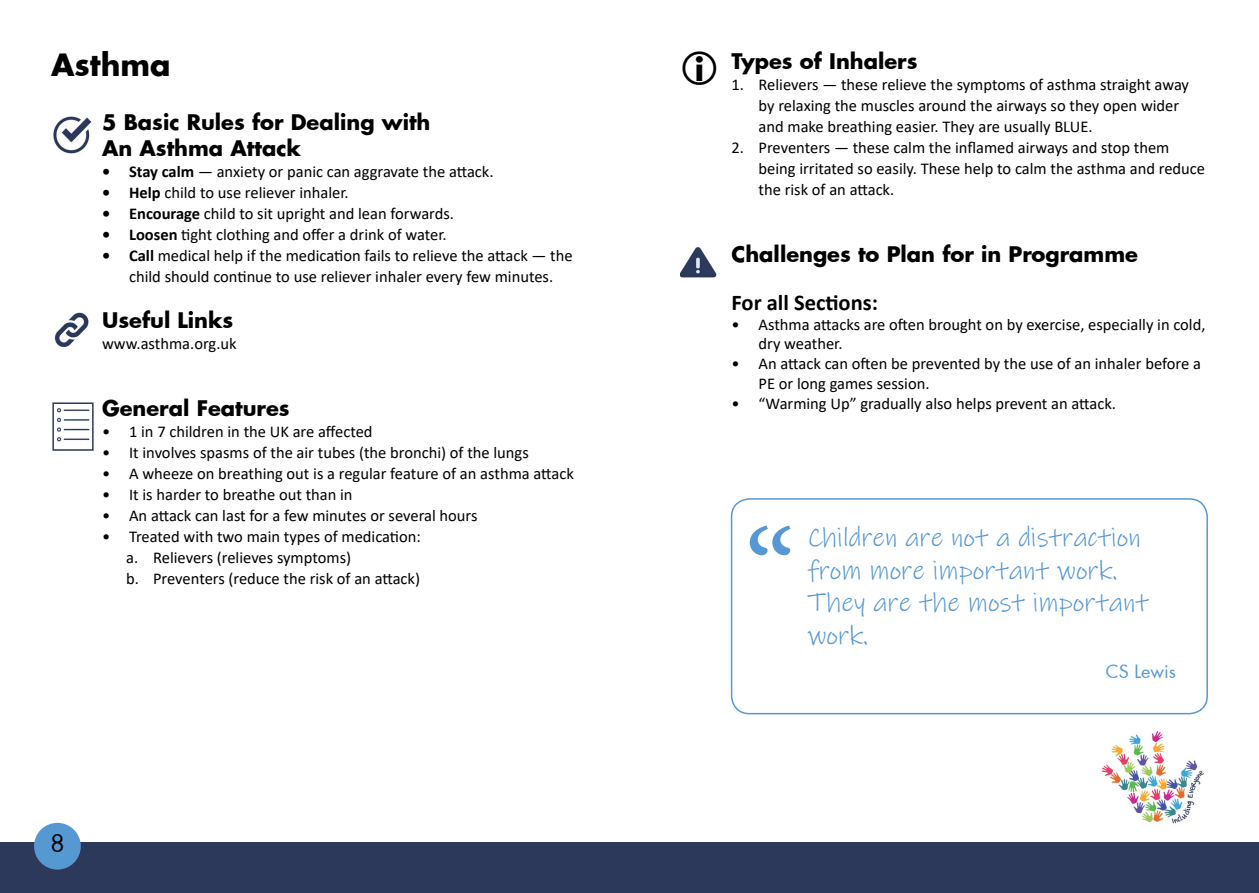
<style>
.page{position:relative;width:1259px;height:893px;background:#fff}
.page>*{position:absolute;margin:0;border:0;box-sizing:border-box;transform-origin:0 0}
.t1{font:129px "Minion Pro";color:#5698d2}
.t2{font:700 30px "Futura";color:#000}
.t3{font:27px/32.4px "Ink Free";color:#5698d2}
.t4{font:24px "Futura";color:#000}
.t5{font:700 22.5px "Calibri";color:#000}
.t6{font:700 21px/25.2px "Futura";color:#000}
.t7{font:18px "Futura";color:#5698d2}
.t8{font:16.5px/21px "Calibri";color:#000}
.s1{font-weight:700}
</style>
<div class="page">
<div style="left:0;top:842px;width:1259px;height:51px;background:#2d395a"></div>
<div style="left:34px;top:823px;width:47px;height:47px;background:#5698d2;border-radius:50%"></div>
<img style="left:1101px;top:731px;width:103px;height:93px">
<img style="left:54px;top:312px;width:35px;height:36px">
<img style="left:56px;top:408px;width:34px;height:34px">
<div style="left:52px;top:402px;width:42px;height:49px;border:2px solid #2d395a"></div>
<img style="left:53px;top:116px;width:39px;height:38px">
<img style="left:680px;top:247px;width:37px;height:31px">
<div style="left:731px;top:498px;width:477px;height:216px;border:2px solid #5698d2;border-radius:18px"></div>
<h2 class="t2" style="left:51px;top:44px;width:121px">Asthma</h2>
<p class="t6" style="left:102px;top:109px;width:330px">5 Basic Rules for Dealing with<br>An Asthma Attack</p>
<p class="t8" style="left:102px;top:160px;width:393px"><span class="s1">• Stay calm</span> — anxiety or panic can aggravate the attack.</p>
<p class="t8" style="left:102px;top:181px;width:248px"><span class="s1">• Help</span> child to use reliever inhaler.</p>
<p class="t8" style="left:102px;top:202px;width:353px"><span class="s1">• Encourage</span> child to sit upright and lean forwards.</p>
<p class="t8" style="left:102px;top:223px;width:346px"><span class="s1">• Loosen</span> tight clothing and offer a drink of water.</p>
<p class="t8" style="left:102px;top:244px;width:472px;text-align:center"><span class="s1">• Call</span> medical help if the medication fails to relieve the attack — the child should continue to use reliever inhaler every few minutes.</p>
<p class="t6" style="left:102px;top:307px;width:133px">Useful Links</p>
<p class="t8" style="left:102px;top:332px;width:136px">www.asthma.org.uk</p>
<p class="t6" style="left:102px;top:395px;width:189px">General Features</p>
<p class="t8" style="left:102px;top:421px;width:272px">• 1 in 7 children in the UK are affected</p>
<p class="t8" style="left:102px;top:442px;width:428px">• It involves spasms of the air tubes (the bronchi) of the lungs</p>
<p class="t8" style="left:102px;top:463px;width:473px">• A wheeze on breathing out is a regular feature of an asthma attack</p>
<p class="t8" style="left:102px;top:484px;width:252px">• It is harder to breathe out than in</p>
<p class="t8" style="left:102px;top:505px;width:377px">• An attack can last for a few minutes or several hours</p>
<p class="t8" style="left:126px;top:526px;width:296px;text-indent:-24px">• Treated with two main types of medication: a. Relievers (relieves symptoms)<br>b. Preventers (reduce the risk of an attack)</p>
<h3 class="t4" style="left:50px;top:826px;width:16px">8</h3>
<p class="t6" style="left:731px;top:48px;width:187px">Types of Inhalers</p>
<p class="t8" style="left:758px;top:73px;width:432px;text-indent:-27px">1. Relievers — these relieve the symptoms of asthma straight away by relaxing the muscles around the airways so they open wider and make breathing easier. They are usually BLUE.</p>
<p class="t8" style="left:758px;top:136px;width:448px;text-indent:-27px">2. Preventers — these calm the inflamed airways and stop them being irritated so easily. These help to calm the asthma and reduce the risk of an attack.</p>
<p class="t6" style="left:731px;top:241px;width:408px">Challenges to Plan for in Programme</p>
<h3 class="t5" style="left:731px;top:286px;width:148px">For all Sections:</h3>
<p class="t8" style="left:758px;top:314px;width:448px;line-height:19.8px;text-indent:-27px">• Asthma attacks are often brought on by exercise, especially in cold, dry weather.</p>
<p class="t8" style="left:758px;top:353px;width:444px;line-height:19.8px;text-indent:-27px">• An attack can often be prevented by the use of an inhaler before a<br>PE or long games session.</p>
<p class="t8" style="left:731px;top:392px;width:386px">• “Warming Up” gradually also helps prevent an attack.</p>
<h1 class="t1" style="left:744px;top:490px;width:53px">“</h1>
<h3 class="t3" style="left:807px;top:522px;width:343px">Children are not a distraction from more important work.<br>They are the most important work.</h3>
<p class="t7" style="left:1105px;top:659px;width:72px">CS Lewis</p>
</div>
